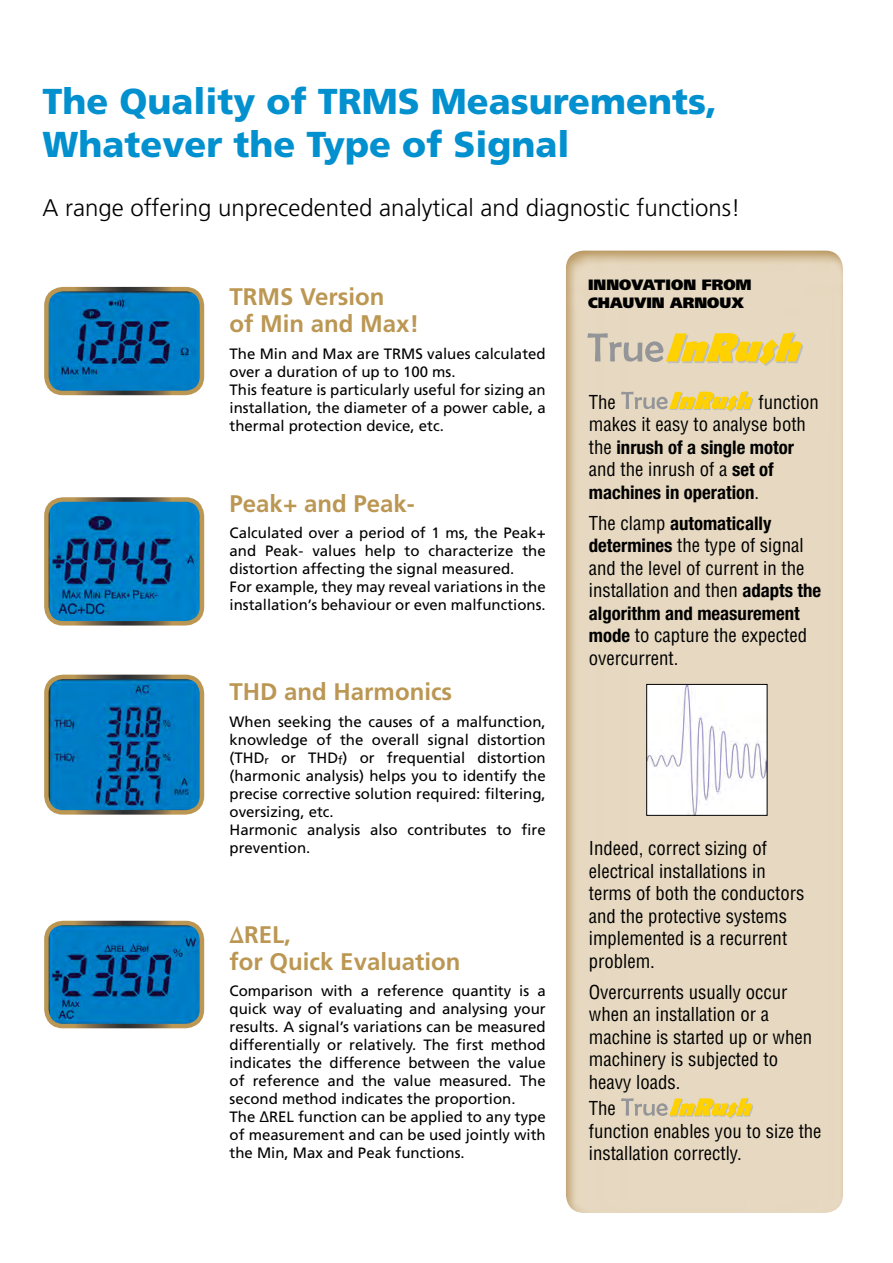
<style>
.page{position:relative;width:893px;height:1263px;background:#fff}
.page>*{position:absolute;margin:0;border:0;box-sizing:border-box;transform-origin:0 0}
.t1{font:900 36px/43.2px "Frutiger LT Std";color:#0290cf}
.t2{font:700 24px/27px "Frutiger LT Std";color:#bb9753}
.t3{font:300 24px "Frutiger LT Std";color:#000}
.t4{font:condensed 18.75px/22.5px "Helvetica LT Std";color:#000}
.t5{font:700 condensed 18.75px/31px "Helvetica Neue LT Std";color:#000}
.t6{font:15px/18px "Frutiger LT Std";color:#000}
.t7{font:900 15px/18px "Frutiger LT Std";color:#000}
.s1{font-family:"Helvetica LT Std"}
.s2{font-family:"Helvetica LT Std";font-weight:400}
.s3{font-family:"Helvetica Neue LT Std";font-weight:700}
</style>
<div class="page">
<div style="left:551px;top:241px;width:304px;height:973px;background:#bb9753;opacity:.75"></div>
<img style="left:49px;top:292px;width:150px;height:98px">
<div style="left:44px;top:287px;width:160px;height:108px;border:4px solid #fff;border-radius:17px"></div>
<img style="left:49px;top:502px;width:153px;height:121px">
<div style="left:44px;top:497px;width:160px;height:128px;border:4px solid #fff;border-radius:17px"></div>
<img style="left:49px;top:677px;width:153px;height:133px">
<div style="left:44px;top:675px;width:160px;height:140px;border:4px solid #fff;border-radius:17px"></div>
<img style="left:49px;top:923px;width:153px;height:103px">
<div style="left:44px;top:921px;width:160px;height:107px;border:4px solid #fff;border-radius:17px"></div>
<svg style="left:587px;top:332px;width:216px;height:34px;background:#e3cd7c"></svg>
<svg style="left:621px;top:391px;width:132px;height:21px;background:#e3cd7c"></svg>
<img style="left:648px;top:686px;width:117px;height:128px">
<div style="left:646px;top:684px;width:121px;height:132px;border:1px solid #000"></div>
<svg style="left:621px;top:1098px;width:132px;height:20px;background:#e2cc79"></svg>
<h1 class="t1" style="left:43px;top:80px;width:676px">The Quality of TRMS Measurements,<br>Whatever the Type of Signal</h1>
<h2 class="t3" style="left:43px;top:194px;width:699px">A range offering unprecedented analytical and diagnostic functions!</h2>
<h2 class="t2" style="left:230px;top:283px;width:191px">TRMS Version<br>of Min and Max!</h2>
<p class="t6" style="left:230px;top:344px;width:318px">The Min and Max are TRMS values calculated over a duration of up to 100 ms.<br>This feature is particularly useful for sizing an installation, the diameter of a power cable, a thermal protection device, etc.</p>
<h2 class="t2" style="left:230px;top:490px;width:187px">Peak+ and Peak-</h2>
<p class="t6" style="left:230px;top:524px;width:318px">Calculated over a period of 1 ms, the Peak+ and Peak- values help to characterize the distortion affecting the signal measured.<br>For example, they may reveal variations in the installation’s behaviour or even malfunctions.</p>
<h2 class="t2" style="left:230px;top:678px;width:224px">THD and Harmonics</h2>
<p class="t6" style="left:230px;top:712px;width:318px">When seeking the causes of a malfunction, knowledge of the overall signal distortion (THD<sub>r</sub> or THD<sub>f</sub>) or frequential distortion (harmonic analysis) helps you to identify the precise corrective solution required: filtering, oversizing, etc.<br>Harmonic analysis also contributes to fire prevention.</p>
<h2 class="t2" style="left:230px;top:921px;width:232px"><span class="s1">∆</span>REL,<br>for Quick Evaluation</h2>
<p class="t6" style="left:230px;top:982px;width:318px">Comparison with a reference quantity is a quick way of evaluating and analysing your results. A signal’s variations can be measured differentially or relatively. The first method indicates the difference between the value of reference and the value measured. The second method indicates the proportion.<br>The ∆REL function can be applied to any type of measurement and can be used jointly with the Min, Max and Peak functions.</p>
<p class="t7" style="left:588px;top:275px;width:165px">INNOVATION FROM<br>CHAUVIN ARNOUX</p>
<p class="t4" style="left:589px;top:390px;width:232px;text-indent:170px">function makes it easy to analyse both</p>
<p class="t5" style="left:589px;top:431px;width:207px"><span class="s2">the</span> inrush of a single motor</p>
<p class="t4" style="left:589px;top:458px;width:186px">and the inrush of a <span class="s3">set of</span></p>
<p class="t5" style="left:589px;top:476px;width:184px">machines in operation<span class="s2">.<br>The clamp</span> automatically</p>
<p class="t4" style="left:589px;top:534px;width:234px"><span class="s3">determines</span> the type of signal and the level of current in the installation and then <span class="s3">adapts the</span></p>
<p class="t5" style="left:589px;top:597px;width:212px">algorithm and measurement</p>
<p class="t4" style="left:589px;top:624px;width:220px"><span class="s3">mode</span> to capture the expected overcurrent.</p>
<p class="t4" style="left:589px;top:390px;width:29px">The</p>
<p class="t4" style="left:589px;top:837px;width:217px">Indeed, correct sizing of electrical installations in terms of both the conductors and the protective systems implemented is a recurrent problem.</p>
<p class="t4" style="left:589px;top:980px;width:225px">Overcurrents usually occur when an installation or a machine is started up or when machinery is subjected to heavy loads.</p>
<p class="t4" style="left:589px;top:1097px;width:234px">The<br>function enables you to size the installation correctly.</p>
</div>
